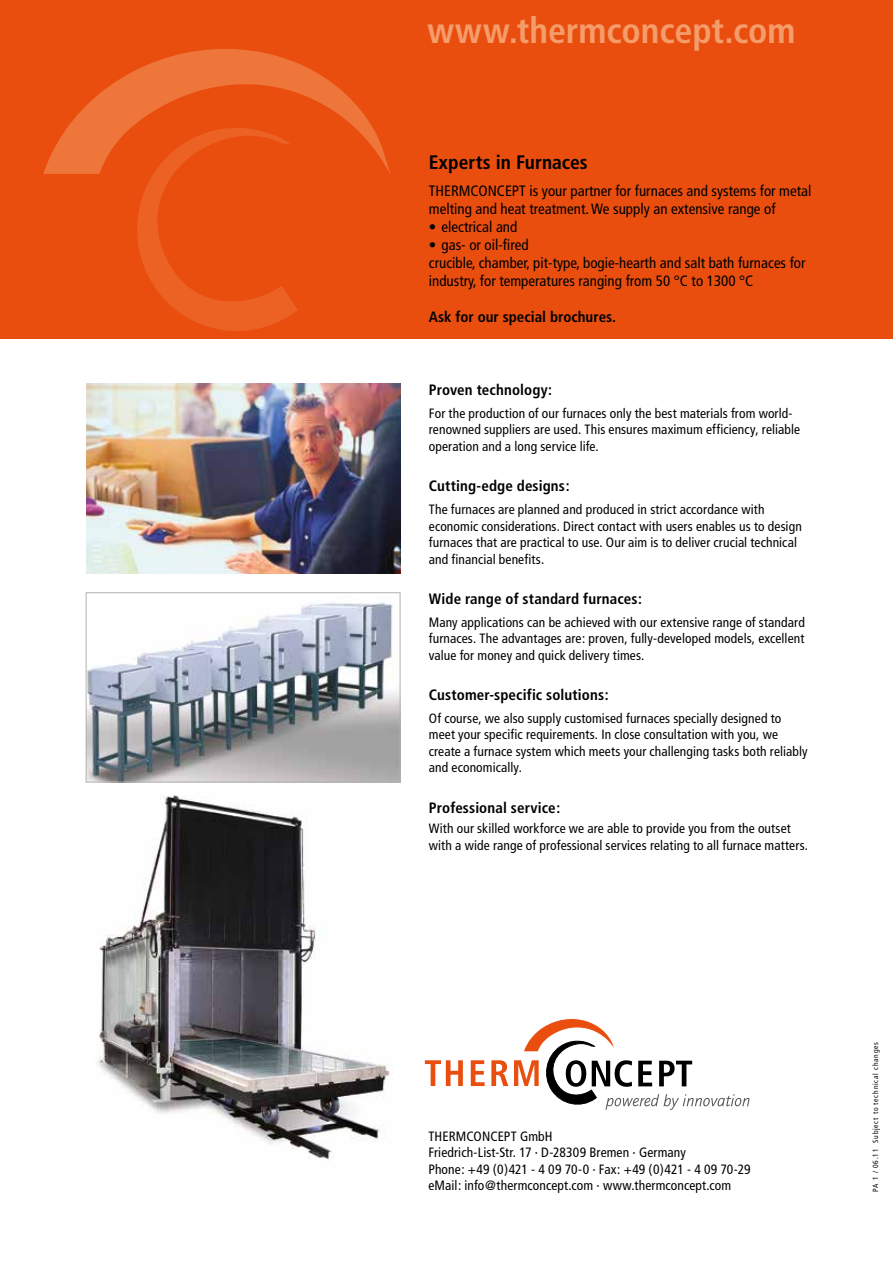
<style>
.page{position:relative;width:893px;height:1263px;background:#fff}
.page>*{position:absolute;margin:0;border:0;box-sizing:border-box;transform-origin:0 0}
.t1{font:700 condensed 36px "Frutiger";letter-spacing:-.005em;color:#f49c6a}
.t2{font:700 condensed 19.5px "Frutiger";color:#000}
.t3{font:condensed 15px/18px "Frutiger";color:#000}
.t4{font:700 condensed 15px "Frutiger";letter-spacing:.01em;color:#000}
.t5{font:condensed 13.5px/16.5px "Frutiger";letter-spacing:.01em;color:#000}
.t6{font:condensed 7.5px "Frutiger";letter-spacing:.1em;color:#000}
</style>
<div class="page">
<div style="left:0;top:0;width:893px;height:339px;background:#e94e0f"></div>
<svg style="left:425px;top:1060px;width:38px;height:26px"></svg>
<svg style="left:471px;top:1060px;width:14px;height:26px"></svg>
<svg style="left:491px;top:1060px;width:17px;height:26px"></svg>
<svg style="left:514px;top:1018px;width:235px;height:92px"></svg>
<svg style="left:43px;top:49px;width:347px;height:125px"></svg>
<svg style="left:123px;top:122px;width:175px;height:209px"></svg>
<img style="left:88px;top:602px;width:310px;height:178px">
<div style="left:86px;top:592px;width:314px;height:190px;border:1px solid #b3b2b2"></div>
<img style="left:86px;top:384px;width:314px;height:189px">
<img style="left:97px;top:795px;width:295px;height:364px">
<h1 class="t1" style="left:427px;top:9px;width:370px">www.thermconcept.com</h1>
<h2 class="t2" style="left:429px;top:151px;width:160px">Experts in Furnaces</h2>
<p class="t3" style="left:429px;top:182px;width:384px">THERMCONCEPT is your partner for furnaces and systems for metal melting and heat treatment. We supply an extensive range of</p>
<p class="t3" style="left:429px;top:218px;width:90px">• electrical and</p>
<p class="t3" style="left:429px;top:236px;width:378px">• gas- or oil-fired<br>crucible, chamber, pit-type, bogie-hearth and salt bath furnaces for industry, for temperatures ranging from 50 °C to 1300 °C</p>
<p class="t4" style="left:429px;top:308px;width:189px">Ask for our special brochures.</p>
<p class="t4" style="left:429px;top:381px;width:125px">Proven technology:</p>
<p class="t5" style="left:429px;top:405px;width:373px">For the production of our furnaces only the best materials from world&shy;renowned suppliers are used. This ensures maximum efficiency, reliable operation and a long service life.</p>
<p class="t4" style="left:429px;top:477px;width:142px">Cutting-edge designs:</p>
<p class="t5" style="left:429px;top:501px;width:375px">The furnaces are planned and produced in strict accordance with economic considerations. Direct contact with users enables us to design furnaces that are practical to use. Our aim is to deliver crucial technical and financial benefits.</p>
<p class="t4" style="left:429px;top:590px;width:215px">Wide range of standard furnaces:</p>
<p class="t5" style="left:429px;top:614px;width:377px;text-align:justify">Many applications can be achieved with our extensive range of standard furnaces. The advantages are: proven, fully-developed models, excellent value for money and quick delivery times.</p>
<p class="t4" style="left:429px;top:686px;width:181px">Customer-specific solutions:</p>
<p class="t5" style="left:429px;top:710px;width:380px">Of course, we also supply customised furnaces specially designed to meet your specific requirements. In close consultation with you, we create a furnace system which meets your challenging tasks both reliably and economically.</p>
<p class="t4" style="left:429px;top:798px;width:133px">Professional service:</p>
<p class="t5" style="left:429px;top:820px;width:381px">With our skilled workforce we are able to provide you from the outset with a wide range of professional services relating to all furnace matters.</p>
<p class="t5" style="left:428px;top:1128px;width:324px">THERMCONCEPT GmbH<br>Friedrich-List-Str. 17 · D-28309 Bremen · Germany<br>Phone: +49 (0)421 - 4 09 70-0 · Fax: +49 (0)421 - 4 09 70-29 eMail: info@thermconcept.com · www.thermconcept.com</p>
<p class="t6" style="left:871px;top:1192px;width:151px;rotate:-90deg">PA 1 / 06.11 Subject to technical changes</p>
</div>
